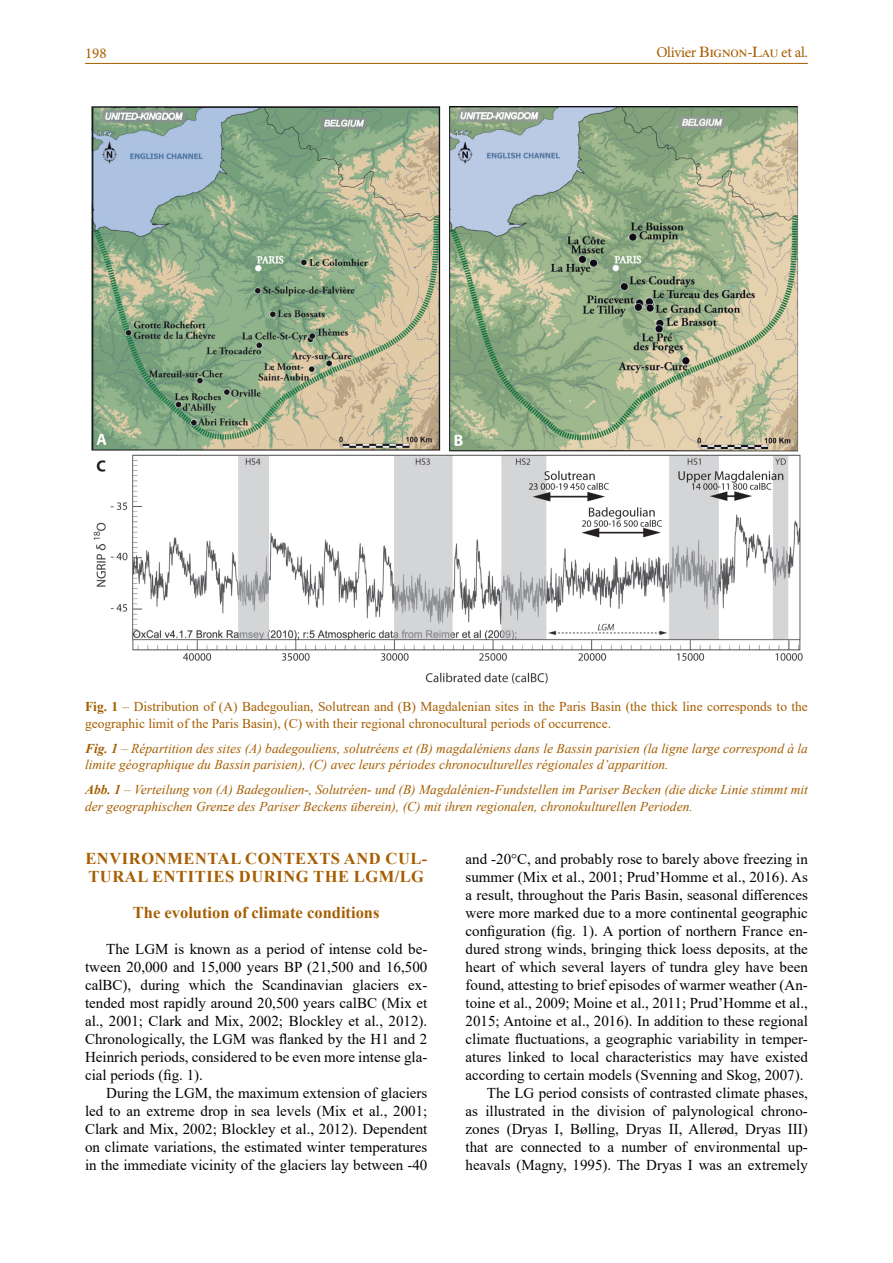
<style>
.page{position:relative;width:893px;height:1263px;background:#fff}
.page>*{position:absolute;margin:0;border:0;box-sizing:border-box;transform-origin:0 0}
.t1{font:700 16.5px/36px "Times New Roman";color:#a55d00}
.t2{font:700 16.5px "Times New Roman";letter-spacing:.035em;color:#a55d00}
.t3{font:15px/18px "Times New Roman";color:#000;text-align:justify}
.t4{font:15px "Minion Pro";letter-spacing:-.02em;color:#a55d00}
.t5{font:italic 13.5px/16.5px "Times New Roman";color:#a55d00}
.t6{font:13.5px/16.5px "Times New Roman";color:#a55d00}
.s1{font-family:"Times Ten Roman SC"}
.s2{font-weight:700}
</style>
<div class="page">
<hr style="left:85px;top:63px;width:723px;height:1px;background:#a55d00">
<img style="left:91px;top:106px;width:712px;height:578px">
<p class="t4" style="left:85px;top:43px;width:23px">198</p>
<p class="t4" style="left:656px;top:42px;width:153px">Olivier <span class="s1">Bignon-Lau</span> et al.</p>
<p class="t6" style="left:85px;top:698px;width:724px"><span class="s2">FIG. 1</span> – Distribution of (A) Badegoulian, Solutrean and (B) Magdalenian sites in the Paris Basin (the thick line corresponds to the geographic limit of the Paris Basin), (C) with their regional chronocultural periods of occurrence.</p>
<p class="t5" style="left:85px;top:740px;width:724px"><span class="s2">Fig. 1</span> – Répartition des sites (A) badegouliens, solutréens et (B) magdaléniens dans le Bassin parisien (la ligne large correspond à la limite géographique du Bassin parisien), (C) avec leurs périodes chronoculturelles régionales d’apparition.</p>
<p class="t5" style="left:85px;top:781px;width:724px"><span class="s2">Abb. 1</span> – Verteilung von (A) Badegoulien-, Solutréen- und (B) Magdalénien-Fundstellen im Pariser Becken (die dicke Linie stimmt mit der geographischen Grenze des Pariser Beckens überein), (C) mit ihren regionalen, chronokulturellen Perioden.</p>
<p class="t2" style="left:85px;top:847px;width:135px">ENVIRONMENTAL</p>
<p class="t2" style="left:245px;top:847px;width:184px">CONTEXTS AND CUL-</p>
<p class="t2" style="left:88px;top:865px;width:37px">TURAL</p>
<p class="t2" style="left:152px;top:865px;width:35px">ENTITIES</p>
<p class="t1" style="left:133px;top:858px;width:293px;text-indent:106px">DURING THE LGM/LG<br>THE EVOLUTION OF CLIMATE CONDITIONS</p>
<p class="t3" style="left:85px;top:940px;width:344px;text-indent:21px">The LGM is known as a period of intense cold be&shy;tween 20,000 and 15,000 years BP (21,500 and 16,500 calBC), during which the Scandinavian glaciers ex&shy;tended most rapidly around 20,500 years calBC (Mix et al., 2001; Clark and Mix, 2002; Blockley et al., 2012).<br>Chronologically, the LGM was flanked by the H1 and 2<br>Heinrich periods, considered to be even more intense gla&shy;cial periods (fig. 1).</p>
<p class="t3" style="left:85px;top:1084px;width:344px;text-indent:21px">During the LGM, the maximum extension of glaciers led to an extreme drop in sea levels (Mix et al., 2001; Clark and Mix, 2002; Blockley et al., 2012). Dependent on climate variations, the estimated winter temperatures in the immediate vicinity of the glaciers lay between -40</p>
<p class="t3" style="left:466px;top:850px;width:344px;text-align:right">and -20°C, and probably rose to barely above freezing in summer (Mix et al., 2001; Prud’Homme et al., 2016). As a result, throughout the Paris Basin, seasonal differences were more marked due to a more continental geographic configuration (fig. 1). A portion of northern France en&shy;dured strong winds, bringing thick loess deposits, at the heart of which several layers of tundra gley have been found, attesting to brief episodes of warmer weather (An&shy;toine et al., 2009; Moine et al., 2011; Prud’Homme et al., 2015; Antoine et al., 2016). In addition to these regional climate fluctuations, a geographic variability in temper&shy;atures linked to local characteristics may have existed according to certain models (Svenning and Skog, 2007).<br>The LG period consists of contrasted climate phases,<br>as illustrated in the division of palynological chrono&shy;zones (Dryas I, Bølling, Dryas II, Allerød, Dryas III) that are connected to a number of environmental up&shy;heavals (Magny, 1995). The Dryas I was an extremely</p>
</div>
